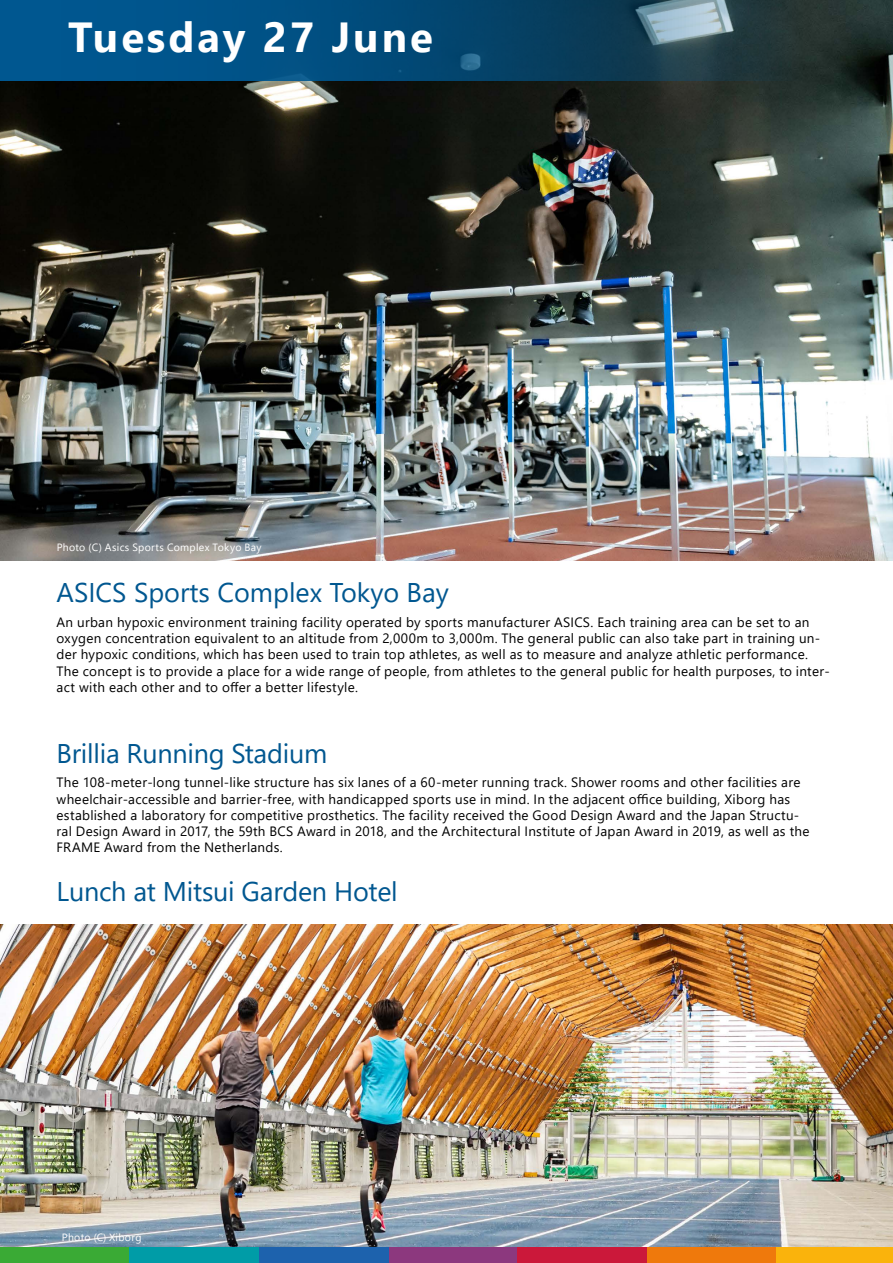
<style>
.page{position:relative;width:893px;height:1263px;background:#fff}
.page>*{position:absolute;margin:0;border:0;box-sizing:border-box;transform-origin:0 0}
.t1{font:700 42px "Segoe UI";letter-spacing:.07em;color:#fff}
.t2{font:27px "Segoe UI";letter-spacing:-.01em;color:#005790}
.t3{font:13.5px/16.2px "Segoe UI";letter-spacing:.02em;color:#000}
.t4{font:10.5px "Segoe UI";letter-spacing:.03em;color:#fff}
</style>
<div class="page">
<img style="left:0;top:81px;width:893px;height:479px">
<img style="left:0;top:924px;width:893px;height:323px">
<div style="left:388px;top:1247px;width:129px;height:16px;background:#8c387e"></div>
<div style="left:517px;top:1247px;width:130px;height:16px;background:#cb183a"></div>
<div style="left:647px;top:1247px;width:129px;height:16px;background:#ef790c"></div>
<div style="left:776px;top:1247px;width:117px;height:16px;background:#fab30c"></div>
<div style="left:0;top:1247px;width:129px;height:16px;background:#3aaa35"></div>
<div style="left:129px;top:1247px;width:130px;height:16px;background:#009ca7"></div>
<div style="left:259px;top:1247px;width:129px;height:16px;background:#1d62ad"></div>
<svg style="left:0;top:0;width:893px;height:81px;background:#114b6d"></svg>
<h1 class="t1" style="left:68px;top:-3px;width:366px">Tuesday 27 June</h1>
<p class="t4" style="left:57px;top:537px;width:206px">Photo (C) Asics Sports Complex Tokyo Bay</p>
<h2 class="t2" style="left:57px;top:567px;width:394px">ASICS Sports Complex Tokyo Bay</h2>
<p class="t3" style="left:57px;top:613px;width:775px">An urban hypoxic environment training facility operated by sports manufacturer ASICS. Each training area can be set to an oxygen concentration equivalent to an altitude from 2,000m to 3,000m. The general public can also take part in training un&shy;der hypoxic conditions, which has been used to train top athletes, as well as to measure and analyze athletic performance.<br>The concept is to provide a place for a wide range of people, from athletes to the general public for health purposes, to inter&shy;act with each other and to offer a better lifestyle.</p>
<h2 class="t2" style="left:57px;top:728px;width:272px">Brillia Running Stadium</h2>
<p class="t3" style="left:57px;top:773px;width:754px">The 108-meter-long tunnel-like structure has six lanes of a 60-meter running track. Shower rooms and other facilities are wheelchair-accessible and barrier-free, with handicapped sports use in mind. In the adjacent office building, Xiborg has established a laboratory for competitive prosthetics. The facility received the Good Design Award and the Japan Structu&shy;ral Design Award in 2017, the 59th BCS Award in 2018, and the Architectural Institute of Japan Award in 2019, as well as the FRAME Award from the Netherlands.</p>
<h2 class="t2" style="left:57px;top:866px;width:343px">Lunch at Mitsui Garden Hotel</h2>
<p class="t4" style="left:62px;top:1227px;width:81px">Photo (C) Xiborg</p>
</div>
